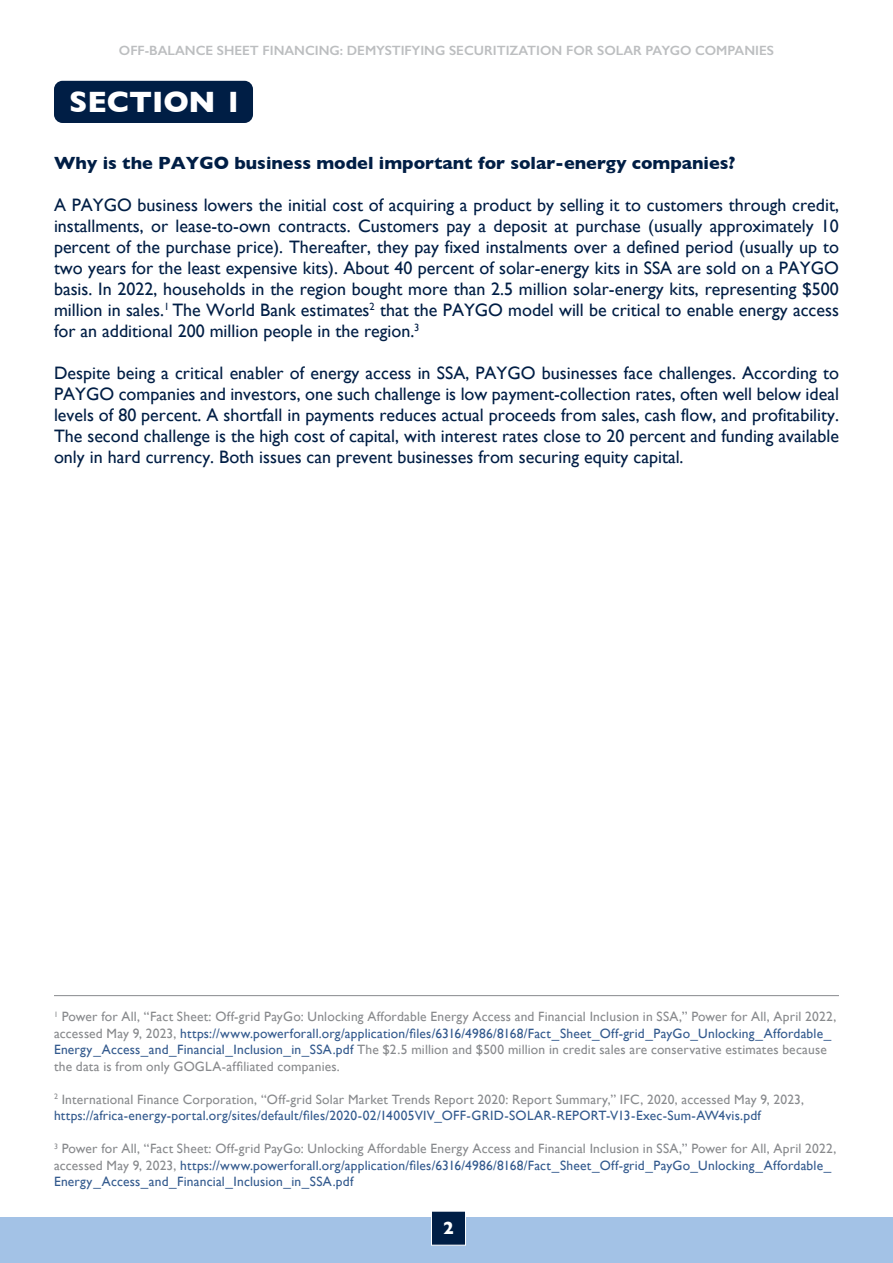
<style>
.page{position:relative;width:893px;height:1263px;background:#fff}
.page>*{position:absolute;margin:0;border:0;box-sizing:border-box;transform-origin:0 0}
.t1{font:700 30px "Gill Sans";color:#fff}
.t2{font:18px/21px "Gill Sans";color:#001e45;text-align:justify}
.t3{font:700 18px "Gill Sans";color:#001e45}
.t4{font:700 18px "Gill Sans";color:#fff}
.t5{font:13.5px/16.5px "Gill Sans";letter-spacing:.015em;color:#888a8d}
.t6{font:13.5px/16.5px "Gill Sans";letter-spacing:.015em;color:#335a8e}
.t7{font:600 13.5px "Gill Sans";color:#bcbec0}
.s1{color:#335a8e}
.s2{color:#888a8d}
</style>
<div class="page">
<div style="left:0;top:1217px;width:893px;height:46px;background:#a3c2e6"></div>
<div style="left:431px;top:1211px;width:35px;height:34px;background:#001e45;border:1px solid #fff"></div>
<hr style="left:54px;top:995px;width:785px;height:1px;background:#888a8d">
<div style="left:54px;top:81px;width:199px;height:42px;background:#001e45;border-radius:9px"></div>
<p class="t7" style="left:119px;top:42px;width:657px">OFF-BALANCE SHEET FINANCING: DEMYSTIFYING SECURITIZATION FOR SOLAR PAYGO COMPANIES</p>
<h1 class="t1" style="left:69px;top:78px;width:175px">SECTION 1</h1>
<p class="t3" style="left:54px;top:149px;width:683px">Why is the PAYGO business model important for solar-energy companies?</p>
<p class="t2" style="left:54px;top:194px;width:786px">A PAYGO business lowers the initial cost of acquiring a product by selling it to customers through credit, installments, or lease-to-own contracts. Customers pay a deposit at purchase (usually approximately 10 percent of the purchase price). Thereafter, they pay fixed instalments over a defined period (usually up to two years for the least expensive kits). About 40 percent of solar-energy kits in SSA are sold on a PAYGO basis. In 2022, households in the region bought more than 2.5 million solar-energy kits, representing $500</p>
<p class="t2" style="left:54px;top:299px;width:786px">million in sales.<sup>1</sup> The World Bank estimates<sup>2</sup> that the PAYGO model will be critical to enable energy access for an additional 200 million people in the region.<sup>3</sup></p>
<p class="t2" style="left:54px;top:362px;width:786px">Despite being a critical enabler of energy access in SSA, PAYGO businesses face challenges. According to PAYGO companies and investors, one such challenge is low payment-collection rates, often well below ideal levels of 80 percent. A shortfall in payments reduces actual proceeds from sales, cash flow, and profitability.<br>The second challenge is the high cost of capital, with interest rates close to 20 percent and funding available</p>
<p class="t2" style="left:54px;top:446px;width:631px">only in hard currency. Both issues can prevent businesses from securing equity capital.</p>
<p class="t5" style="left:54px;top:1008px;width:784px"><sup>1</sup> Power for All, “Fact Sheet: Off-grid PayGo: Unlocking Affordable Energy Access and Financial Inclusion in SSA,” Power for All, April 2022, accessed May 9, 2023, <span class="s1">https://www.powerforall.org/application/files/6316/4986/8168/Fact_Sheet_Off-grid_PayGo_Unlocking_Affordable_ Energy_Access_and_Financial_Inclusion_in_SSA.pdf</span> The $2.5 million and $500 million in credit sales are conservative estimates because the data is from only GOGLA-affiliated companies.</p>
<p class="t5" style="left:54px;top:1091px;width:752px"><sup>2</sup> International Finance Corporation, “Off-grid Solar Market Trends Report 2020: Report Summary,” IFC, 2020, accessed May 9, 2023,</p>
<p class="t6" style="left:54px;top:1107px;width:708px">https://africa-energy-portal.org/sites/default/files/2020-02/14005VIV_OFF-GRID-SOLAR-REPORT-V13-Exec-Sum-AW4vis.pdf</p>
<p class="t6" style="left:54px;top:1140px;width:784px"><sup>3</sup> <span class="s2">Power for All, “Fact Sheet: Off-grid PayGo: Unlocking Affordable Energy Access and Financial Inclusion in SSA,” Power for All, April 2022, accessed May 9, 2023,</span> https://www.powerforall.org/application/files/6316/4986/8168/Fact_Sheet_Off-grid_PayGo_Unlocking_Affordable_<br>Energy_Access_and_Financial_Inclusion_in_SSA.pdf</p>
<p class="t4" style="left:443px;top:1214px;width:12px">2</p>
</div>
